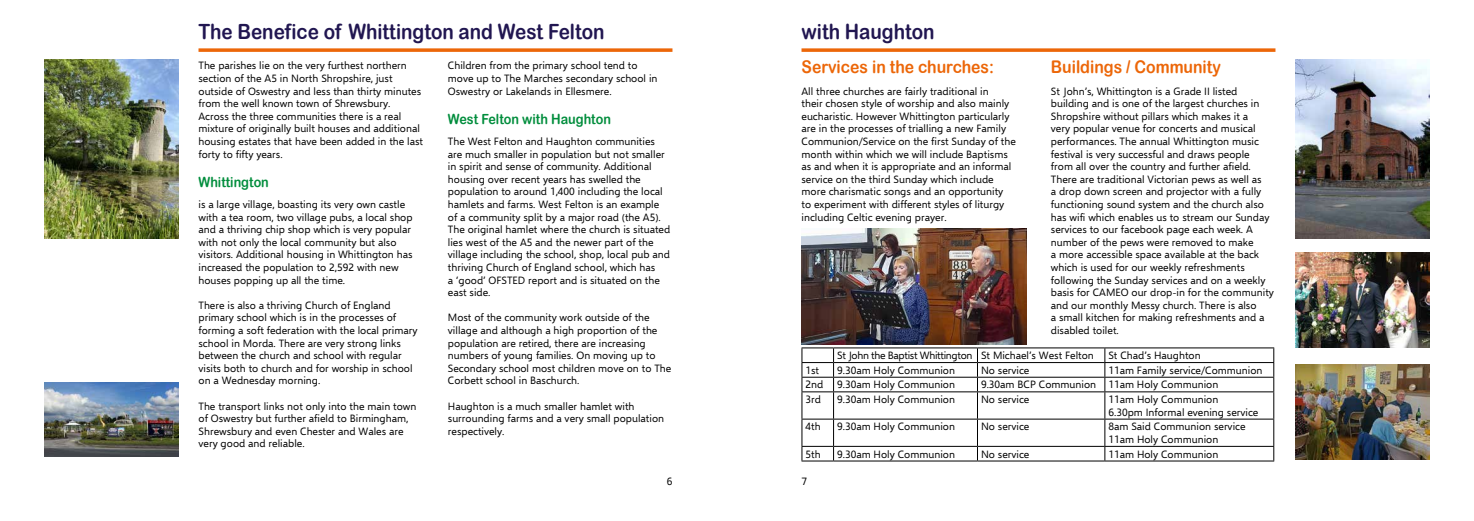
<style>
.page{position:relative;width:1474px;height:521px;background:#fff}
.page>*{position:absolute;margin:0;border:0;box-sizing:border-box;transform-origin:0 0}
.t1{font:21px "Arial Rounded MT Bold";color:#211651;scale:.9 1}
.t2{font:17.5px "Arial Rounded MT Bold";color:#ec6608;scale:.9 1}
.t3{font:14px "Arial Rounded MT Bold";color:#008d3c;scale:.9 1}
.t4{font:10.5px/12.6px "Selawik";color:#000}
.t5{font:10.5px "Selawik";letter-spacing:-.03em;color:#000}
</style>
<div class="page">
<svg style="left:198px;top:48px;width:474px;height:4px;background:#ee7826"></svg>
<svg style="left:801px;top:48px;width:474px;height:4px;background:#ee7826"></svg>
<hr style="left:801px;top:347px;width:32px;height:1px;background:#000">
<hr style="left:833px;top:347px;width:144px;height:1px;background:#000">
<hr style="left:977px;top:347px;width:127px;height:1px;background:#000">
<hr style="left:1104px;top:347px;width:170px;height:1px;background:#000">
<hr style="left:801px;top:362px;width:32px;height:1px;background:#000">
<hr style="left:833px;top:362px;width:144px;height:1px;background:#000">
<hr style="left:977px;top:362px;width:127px;height:1px;background:#000">
<hr style="left:1104px;top:362px;width:170px;height:1px;background:#000">
<hr style="left:801px;top:377px;width:32px;height:1px;background:#000">
<hr style="left:833px;top:377px;width:144px;height:1px;background:#000">
<hr style="left:977px;top:377px;width:127px;height:1px;background:#000">
<hr style="left:1104px;top:377px;width:170px;height:1px;background:#000">
<hr style="left:801px;top:391px;width:32px;height:1px;background:#000">
<hr style="left:833px;top:391px;width:144px;height:1px;background:#000">
<hr style="left:977px;top:391px;width:127px;height:1px;background:#000">
<hr style="left:1104px;top:391px;width:170px;height:1px;background:#000">
<hr style="left:801px;top:419px;width:32px;height:1px;background:#000">
<hr style="left:833px;top:419px;width:144px;height:1px;background:#000">
<hr style="left:977px;top:419px;width:127px;height:1px;background:#000">
<hr style="left:1104px;top:419px;width:170px;height:1px;background:#000">
<hr style="left:801px;top:446px;width:32px;height:1px;background:#000">
<svg style="left:801px;top:348px;width:1px;height:112px"></svg>
<hr style="left:833px;top:446px;width:144px;height:1px;background:#000">
<svg style="left:833px;top:348px;width:1px;height:112px"></svg>
<hr style="left:977px;top:446px;width:127px;height:1px;background:#000">
<svg style="left:977px;top:348px;width:1px;height:112px"></svg>
<hr style="left:1104px;top:446px;width:170px;height:1px;background:#000">
<svg style="left:1104px;top:348px;width:1px;height:112px"></svg>
<svg style="left:1273px;top:348px;width:1px;height:112px"></svg>
<hr style="left:801px;top:460px;width:32px;height:1px;background:#000">
<hr style="left:833px;top:460px;width:144px;height:1px;background:#000">
<hr style="left:977px;top:460px;width:127px;height:1px;background:#000">
<hr style="left:1104px;top:460px;width:170px;height:1px;background:#000">
<img style="left:1295px;top:60px;width:134px;height:179px">
<img style="left:45px;top:382px;width:134px;height:75px">
<img style="left:801px;top:228px;width:225px;height:116px">
<img style="left:1295px;top:252px;width:134px;height:95px">
<img style="left:1295px;top:365px;width:134px;height:95px">
<img style="left:45px;top:60px;width:134px;height:179px">
<h1 class="t1" style="left:198px;top:20px;width:452px">The Benefice of Whittington and West Felton</h1>
<p class="t4" style="left:198px;top:60px;width:226px">The parishes lie on the very furthest northern section of the A5 in North Shropshire, just outside of Oswestry and less than thirty minutes from the well known town of Shrewsbury.<br>Across the three communities there is a real mixture of originally built houses and additional housing estates that have been added in the last forty to fifty years.</p>
<h3 class="t3" style="left:198px;top:174px;width:80px">Whittington</h3>
<p class="t4" style="left:198px;top:198px;width:216px">is a large village, boasting its very own castle with a tea room, two village pubs, a local shop and a thriving chip shop which is very popular with not only the local community but also visitors. Additional housing in Whittington has increased the population to 2,592 with new houses popping up all the time.</p>
<p class="t4" style="left:198px;top:299px;width:220px">There is also a thriving Church of England primary school which is in the processes of forming a soft federation with the local primary school in Morda. There are very strong links between the church and school with regular visits both to church and for worship in school on a Wednesday morning.</p>
<p class="t4" style="left:198px;top:400px;width:219px">The transport links not only into the main town of Oswestry but further afield to Birmingham, Shrewsbury and even Chester and Wales are very good and reliable.</p>
<p class="t4" style="left:448px;top:60px;width:211px">Children from the primary school tend to move up to The Marches secondary school in<br>Oswestry or Lakelands in Ellesmere.</p>
<h3 class="t3" style="left:448px;top:111px;width:183px">West Felton with Haughton</h3>
<p class="t4" style="left:448px;top:135px;width:224px">The West Felton and Haughton communities are much smaller in population but not smaller in spirit and sense of community. Additional housing over recent years has swelled the population to around 1,400 including the local hamlets and farms. West Felton is an example of a community split by a major road (the A5).<br>The original hamlet where the church is situated lies west of the A5 and the newer part of the village including the school, shop, local pub and thriving Church of England school, which has<br>a ‘good’ OFSTED report and is situated on the east side.</p>
<p class="t4" style="left:448px;top:312px;width:225px">Most of the community work outside of the village and although a high proportion of the population are retired, there are increasing numbers of young families. On moving up to Secondary school most children move on to The Corbett school in Baschurch.</p>
<p class="t4" style="left:448px;top:400px;width:218px">Haughton is a much smaller hamlet with surrounding farms and a very small population respectively.</p>
<h1 class="t1" style="left:801px;top:20px;width:149px">with Haughton</h1>
<h2 class="t2" style="left:801px;top:56px;width:215px">Services in the churches:</h2>
<p class="t4" style="left:801px;top:85px;width:216px">All three churches are fairly traditional in<br>their chosen style of worship and also mainly eucharistic. However Whittington particularly are in the processes of trialling a new Family Communion/Service on the first Sunday of the month within which we will include Baptisms as and when it is appropriate and an informal service on the third Sunday which include more charismatic songs and an opportunity<br>to experiment with different styles of liturgy including Celtic evening prayer.</p>
<h2 class="t2" style="left:1050px;top:56px;width:190px">Buildings / Community</h2>
<p class="t4" style="left:1050px;top:85px;width:224px">St John’s, Whittington is a Grade II listed building and is one of the largest churches in Shropshire without pillars which makes it a<br>very popular venue for concerts and musical performances. The annual Whittington music festival is very successful and draws people from all over the country and further afield.<br>There are traditional Victorian pews as well as<br>a drop down screen and projector with a fully functioning sound system and the church also has wifi which enables us to stream our Sunday services to our facebook page each week. A number of the pews were removed to make<br>a more accessible space available at the back which is used for our weekly refreshments following the Sunday services and on a weekly basis for CAMEO our drop-in for the community and our monthly Messy church. There is also<br>a small kitchen for making refreshments and a disabled toilet.</p>
<p class="t5" style="left:837px;top:349px;width:258px">St John the Baptist Whittington St Michael’s West Felton</p>
<p class="t4" style="left:1108px;top:349px;width:94px">St Chad’s Haughton</p>
<p class="t4" style="left:805px;top:364px;width:15px">1st</p>
<p class="t4" style="left:837px;top:364px;width:119px">9.30am Holy Communion</p>
<p class="t4" style="left:981px;top:364px;width:50px">No service</p>
<p class="t4" style="left:1108px;top:364px;width:155px">11am Family service/Communion</p>
<p class="t4" style="left:805px;top:378px;width:19px">2nd</p>
<p class="t4" style="left:837px;top:378px;width:119px">9.30am Holy Communion</p>
<p class="t4" style="left:981px;top:378px;width:239px">9.30am BCP Communion 11am Holy Communion</p>
<p class="t4" style="left:805px;top:393px;width:17px">3rd</p>
<p class="t4" style="left:837px;top:393px;width:119px">9.30am Holy Communion</p>
<p class="t4" style="left:981px;top:393px;width:50px">No service</p>
<p class="t4" style="left:1108px;top:393px;width:151px">11am Holy Communion<br>6.30pm Informal evening service</p>
<p class="t4" style="left:805px;top:420px;width:17px">4th</p>
<p class="t4" style="left:837px;top:420px;width:119px">9.30am Holy Communion</p>
<p class="t4" style="left:981px;top:420px;width:50px">No service</p>
<p class="t4" style="left:1108px;top:420px;width:139px">8am Said Communion service<br>11am Holy Communion</p>
<p class="t4" style="left:805px;top:448px;width:17px">5th</p>
<p class="t4" style="left:837px;top:448px;width:119px">9.30am Holy Communion</p>
<p class="t4" style="left:981px;top:448px;width:50px">No service</p>
<p class="t4" style="left:1108px;top:448px;width:111px">11am Holy Communion</p>
<p class="t4" style="left:667px;top:475px;width:7px">6</p>
<p class="t4" style="left:801px;top:475px;width:7px">7</p>
</div>
